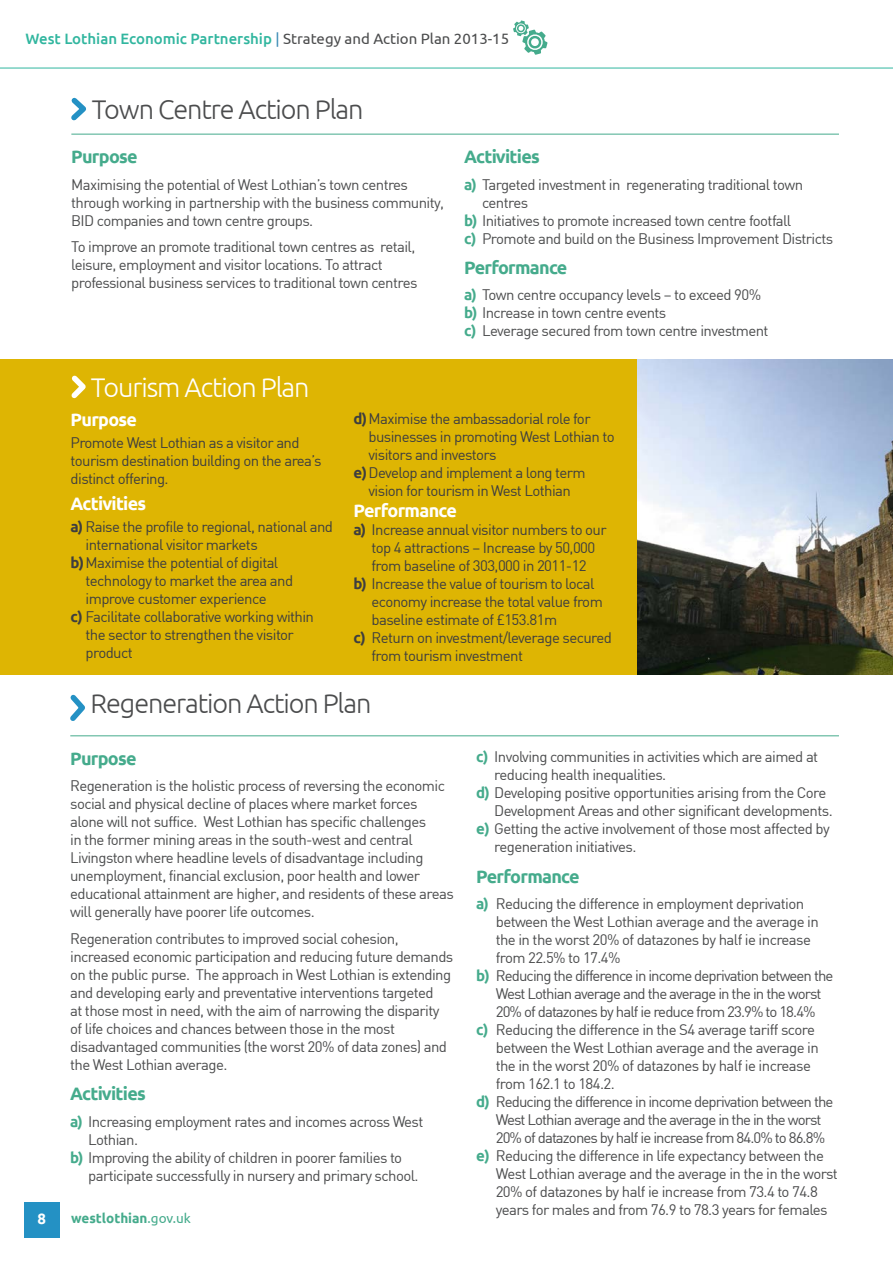
<style>
.page{position:relative;width:893px;height:1263px;background:#fff}
.page>*{position:absolute;margin:0;border:0;box-sizing:border-box;transform-origin:0 0}
.t1{font:300 27px "Ubuntu";letter-spacing:-.04em;color:#4b4c4d}
.t2{font:300 27px "Ubuntu";letter-spacing:-.04em;color:#fff}
.t3{font:700 18px "Ubuntu";letter-spacing:-.04em;color:#45ab8c}
.t4{font:700 18px "Ubuntu";letter-spacing:-.04em;color:#fff}
.t5{font:15px/18px "DIN";letter-spacing:-.04em;color:#4b4c4d}
.t6{font:15px/18px "DIN";letter-spacing:-.04em;color:#3e3e3f}
.t7{font:15px/18px "DIN";letter-spacing:-.06em;color:#4b4c4d;text-align:center}
.t8{font:500 15px "Ubuntu";color:#31b69f}
.t9{font:700 15px "Ubuntu";color:#fff}
.t10{font:700 13.5px "Ubuntu";color:#45ab8c}
.s1{font-weight:400;color:#3989b4}
.s2{font-weight:400;color:#4b4c4d}
.s3{font-family:"Ubuntu";font-weight:700;color:#45ab8c}
.s4{font-family:"Ubuntu";font-weight:700}
.s5{font-weight:400}
</style>
<div class="page">
<div style="left:0;top:359px;width:883px;height:315px;background:#deb503"></div>
<hr style="left:0;top:68px;width:893px;height:1px;background:#31b69f">
<svg style="left:513px;top:20px;width:35px;height:35px"></svg>
<svg style="left:71px;top:97px;width:15px;height:24px"></svg>
<hr style="left:71px;top:134px;width:768px;height:1px;background:#45ab8c">
<svg style="left:71px;top:375px;width:15px;height:24px"></svg>
<svg style="left:70px;top:694px;width:15px;height:27px"></svg>
<hr style="left:70px;top:735px;width:769px;height:1px;background:#45ab8c">
<div style="left:24px;top:1202px;width:36px;height:35px;background:#2491c4"></div>
<img style="left:638px;top:359px;width:255px;height:315px">
<p class="t8" style="left:25px;top:29px;width:485px">West Lothian Economic Partnership <span class="s1">|</span> <span class="s2">Strategy and Action Plan 2013-15</span></p>
<p class="t1" style="left:92px;top:93px;width:273px">Town Centre Action Plan</p>
<p class="t3" style="left:71px;top:146px;width:68px">Purpose</p>
<p class="t5" style="left:71px;top:175px;width:374px">Maximising the potential of West Lothian’s town centres through working in partnership with the business community,<br>BID companies and town centre groups.</p>
<p class="t5" style="left:71px;top:237px;width:348px">To improve an promote traditional town centres as retail, leisure, employment and visitor locations. To attract professional business services to traditional town centres</p>
<p class="t2" style="left:91px;top:371px;width:220px">Tourism Action Plan</p>
<p class="t3" style="left:464px;top:146px;width:77px">Activities</p>
<p class="t5" style="left:464px;top:175px;width:340px"><span class="s3">a)</span> Targeted investment in regenerating traditional town</p>
<p class="t5" style="left:482px;top:193px;width:48px">centres</p>
<p class="t5" style="left:464px;top:211px;width:329px"><span class="s3">b)</span> Initiatives to promote increased town centre footfall</p>
<p class="t5" style="left:464px;top:229px;width:371px"><span class="s3">c)</span> Promote and build on the Business Improvement Districts</p>
<p class="t3" style="left:464px;top:256px;width:105px">Performance</p>
<p class="t5" style="left:464px;top:286px;width:306px"><span class="s3">a)</span> Town centre occupancy levels – to exceed 90% <span class="s3">b)</span> Increase in town centre events<br><span class="s3">c)</span> Leverage secured from town centre investment</p>
<p class="t4" style="left:71px;top:409px;width:68px">Purpose</p>
<p class="t6" style="left:71px;top:434px;width:252px">Promote West Lothian as a visitor and tourism destination building on the area’s distinct offering.</p>
<p class="t4" style="left:71px;top:493px;width:77px">Activities</p>
<p class="t6" style="left:86px;top:518px;width:249px;text-indent:-15px"><span class="s4">a)</span> Raise the profile to regional, national and international visitor markets</p>
<p class="t6" style="left:86px;top:554px;width:209px;text-indent:-15px"><span class="s4">b)</span>Maximise the potential of digital technology to market the area and improve customer experience</p>
<p class="t6" style="left:86px;top:608px;width:230px;text-indent:-15px"><span class="s4">c)</span> Facilitate collaborative working within the sector to strengthen the visitor product</p>
<p class="t6" style="left:369px;top:409px;width:248px;text-indent:-15px"><span class="s4">d)</span>Maximise the ambassadorial role for businesses in promoting West Lothian to visitors and investors</p>
<p class="t6" style="left:354px;top:463px;width:234px;text-align:center"><span class="s4">e)</span>Develop and implement a long term vision for tourism in West Lothian</p>
<p class="t4" style="left:354px;top:500px;width:105px">Performance</p>
<p class="t6" style="left:354px;top:521px;width:255px;text-align:center"><span class="s4">a)</span> Increase annual visitor numbers to our top 4 attractions – Increase by 50,000 from baseline of 303,000 in 2011-12</p>
<p class="t6" style="left:372px;top:575px;width:233px;text-indent:-18px"><span class="s4">b)</span> Increase the value of tourism to local economy increase the total value from baseline estimate of £153.81m</p>
<p class="t6" style="left:372px;top:629px;width:242px;text-indent:-18px"><span class="s4">c)</span> Return on investment/leverage secured from tourism investment</p>
<p class="t1" style="left:91px;top:687px;width:282px">Regeneration Action Plan</p>
<p class="t3" style="left:70px;top:747px;width:68px">Purpose</p>
<p class="t5" style="left:70px;top:777px;width:385px">Regeneration is the holistic process of reversing the economic social and physical decline of places where market forces alone will not suffice. West Lothian has specific challenges<br>in the former mining areas in the south-west and central Livingston where headline levels of disadvantage including unemployment, financial exclusion, poor health and lower educational attainment are higher, and residents of these areas will generally have poorer life outcomes.</p>
<p class="t5" style="left:70px;top:929px;width:385px">Regeneration contributes to improved social cohesion, increased economic participation and reducing future demands on the public purse. The approach in West Lothian is extending and developing early and preventative interventions targeted<br>at those most in need, with the aim of narrowing the disparity of life choices and chances between those in the most disadvantaged communities (the worst 20% of data zones) and the West Lothian average.</p>
<p class="t3" style="left:70px;top:1083px;width:77px">Activities</p>
<p class="t5" style="left:88px;top:1112px;width:337px;text-indent:-18px"><span class="s3">a)</span> Increasing employment rates and incomes across West<br>Lothian.</p>
<p class="t5" style="left:88px;top:1148px;width:332px;text-indent:-18px"><span class="s3">b)</span> Improving the ability of children in poorer families to participate successfully in nursery and primary school.</p>
<p class="t9" style="left:37px;top:1209px;width:10px">8</p>
<p class="t10" style="left:71px;top:1210px;width:121px">westlothian<span class="s5">.gov.uk</span></p>
<p class="t5" style="left:494px;top:748px;width:325px;text-indent:-18px"><span class="s3">c)</span> Involving communities in activities which are aimed at reducing health inequalities.</p>
<p class="t5" style="left:494px;top:784px;width:340px;text-indent:-18px"><span class="s3">d)</span> Developing positive opportunities arising from the Core<br>Development Areas and other significant developments.</p>
<p class="t5" style="left:494px;top:820px;width:337px;text-indent:-18px"><span class="s3">e)</span> Getting the active involvement of those most affected by regeneration initiatives.</p>
<p class="t3" style="left:476px;top:865px;width:105px">Performance</p>
<p class="t5" style="left:496px;top:894px;width:325px;text-indent:-20px"><span class="s3">a)</span> Reducing the difference in employment deprivation between the West Lothian average and the average in the in the worst 20% of datazones by half ie increase from 22.5% to 17.4%</p>
<p class="t7" style="left:476px;top:966px;width:359px"><span class="s3">b)</span> Reducing the difference in income deprivation between the<br>West Lothian average and the average in the in the worst<br>20% of datazones by half ie reduce from 23.9% to 18.4%</p>
<p class="t5" style="left:496px;top:1020px;width:325px;text-indent:-20px"><span class="s3">c)</span> Reducing the difference in the S4 average tariff score between the West Lothian average and the average in the in the worst 20% of datazones by half ie increase from 162.1 to 184.2.</p>
<p class="t7" style="left:496px;top:1092px;width:339px;text-align:left;text-indent:-20px"><span class="s3">d)</span> Reducing the difference in income deprivation between the<br>West Lothian average and the average in the in the worst<br>20% of datazones by half ie increase from 84.0% to 86.8%</p>
<p class="t5" style="left:496px;top:1146px;width:344px;text-indent:-20px"><span class="s3">e)</span> Reducing the difference in life expectancy between the West Lothian average and the average in the in the worst 20% of datazones by half ie increase from 73.4 to 74.8 years for males and from 76.9 to 78.3 years for females</p>
</div>
